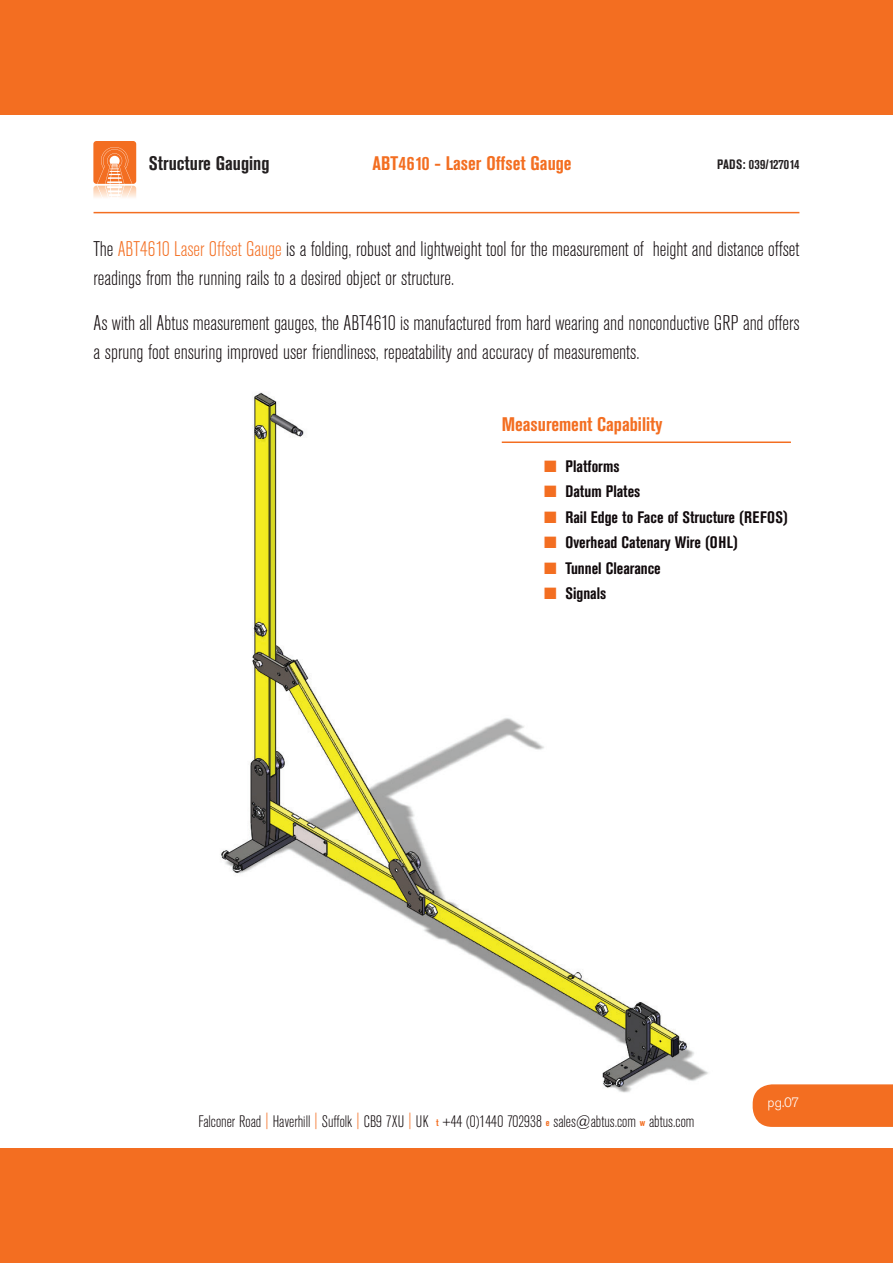
<style>
.page{position:relative;width:893px;height:1263px;background:#fff}
.page>*{position:absolute;margin:0;border:0;box-sizing:border-box;transform-origin:0 0}
.t1{font:300 condensed 21px/28.5px "Akzidenz Grotesk BE";color:#110a0c}
.t2{font:700 condensed 19.5px "Akzidenz Grotesk BE";color:#f36e21}
.t3{font:700 condensed 19.5px "Akzidenz Grotesk BE";color:#231f20}
.t4{font:700 condensed 16.5px "Akzidenz Grotesk BE";color:#110a0c}
.t5{font:300 condensed 16.5px "Akzidenz Grotesk BE";color:#110a0c}
.t6{font:700 condensed 13.5px "Akzidenz Grotesk BE";letter-spacing:.005em;color:#231f20}
.t7{font:300 13.5px "Akzidenz Grotesk BE";color:#fff}
.s1{color:#f36e21}
.s2{font-weight:700;font-size:9.6px;color:#f36e21}
</style>
<div class="page">
<div style="left:0;top:0;width:893px;height:115px;background:#f36e21"></div>
<div style="left:0;top:1148px;width:893px;height:115px;background:#f36e21"></div>
<img style="left:220px;top:392px;width:488px;height:701px">
<div style="left:753px;top:1084px;width:140px;height:43px;background:#f36e21"></div>
<div style="left:93px;top:141px;width:43px;height:43px;background:#f36e21;border-radius:3px"></div>
<svg style="left:97px;top:147px;width:35px;height:37px"></svg>
<img style="left:95px;top:185px;width:50px;height:29px">
<img style="left:93px;top:186px;width:43px;height:28px">
<img style="left:97px;top:186px;width:35px;height:28px">
<img style="left:105px;top:186px;width:19px;height:28px">
<img style="left:107px;top:186px;width:15px;height:20px">
<hr style="left:94px;top:212px;width:705px;height:1px;background:#f36e21">
<hr style="left:502px;top:441px;width:289px;height:2px;background:#f36e21">
<p class="t3" style="left:149px;top:152px;width:122px">Structure Gauging</p>
<p class="t2" style="left:372px;top:152px;width:201px">ABT4610 - Laser Offset Gauge</p>
<p class="t6" style="left:717px;top:156px;width:84px">PADS: 039/127014</p>
<p class="t1" style="left:94px;top:235px;width:707px">The <span class="s1">ABT4610 Laser Offset Gauge</span> is a folding, robust and lightweight tool for the measurement of height and distance offset readings from the running rails to a desired object or structure.</p>
<p class="t1" style="left:94px;top:309px;width:707px">As with all Abtus measurement gauges, the ABT4610 is manufactured from hard wearing and nonconductive GRP and offers a sprung foot ensuring improved user friendliness, repeatability and accuracy of measurements.</p>
<p class="t2" style="left:502px;top:413px;width:162px">Measurement Capability</p>
<p class="t4" style="left:544px;top:457px;width:77px"><span class="s1">■</span> Platforms</p>
<p class="t4" style="left:544px;top:482px;width:98px"><span class="s1">■</span> Datum Plates</p>
<p class="t4" style="left:544px;top:508px;width:245px"><span class="s1">■</span> Rail Edge to Face of Structure (REFOS)</p>
<p class="t4" style="left:544px;top:533px;width:195px"><span class="s1">■</span> Overhead Catenary Wire (OHL)</p>
<p class="t4" style="left:544px;top:559px;width:118px"><span class="s1">■</span> Tunnel Clearance</p>
<p class="t4" style="left:544px;top:584px;width:64px"><span class="s1">■</span> Signals</p>
<p class="t5" style="left:199px;top:1112px;width:497px">Falconer Road <span class="s1">|</span> Haverhill <span class="s1">|</span> Suffolk <span class="s1">|</span> CB9 7XU <span class="s1">|</span> UK <span class="s2">t</span> +44 (0)1440 702938 <span class="s2">e</span> sales@abtus.com <span class="s2">w</span> abtus.com</p>
<p class="t7" style="left:768px;top:1095px;width:33px">pg.07</p>
</div>
